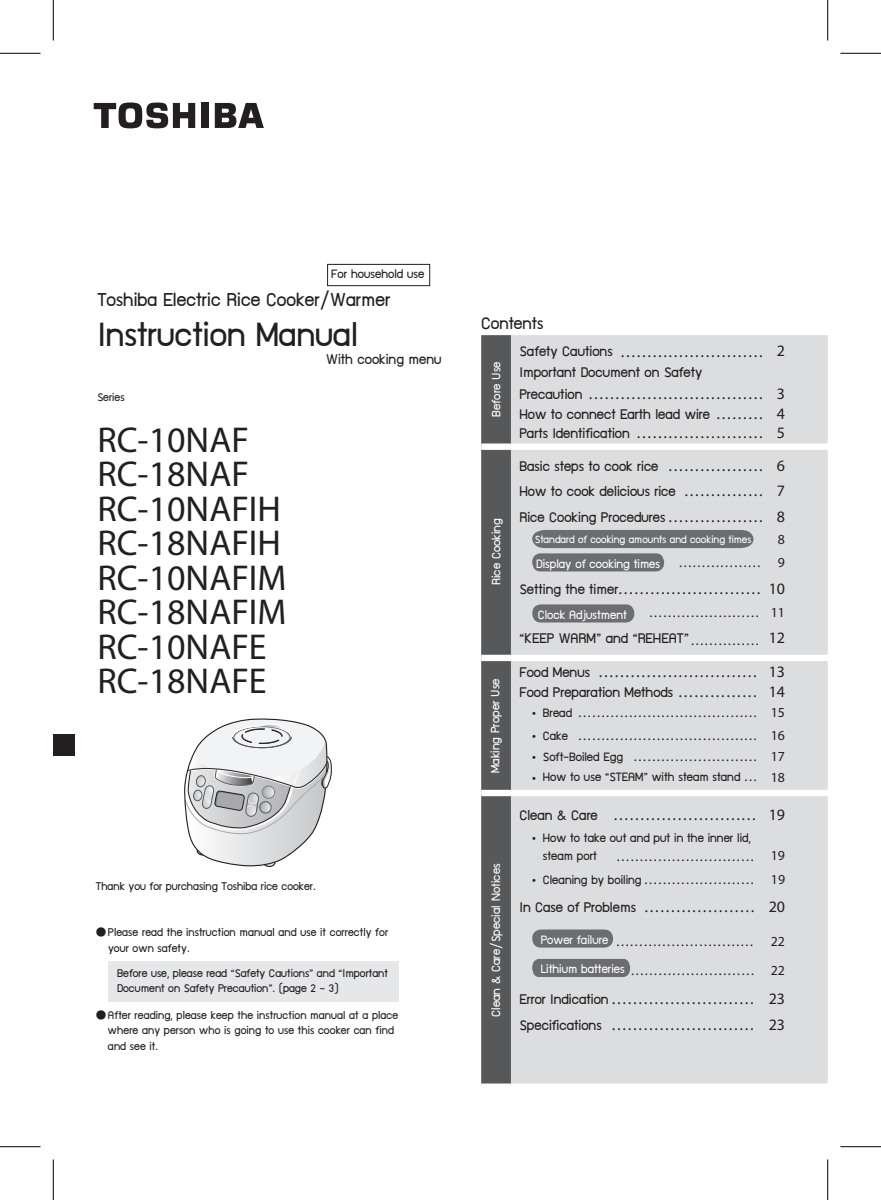
<style>
.page{position:relative;width:881px;height:1200px;background:#fff}
.page>*{position:absolute;margin:0;border:0;box-sizing:border-box;transform-origin:0 0}
.t1{font:38.25px "supermarket";color:#231f20}
.t2{font:36px/34.5px "Myriad Pro";color:#231f20}
.t3{font:21.3px "supermarket";color:#231f20}
.t4{font:19.2px "supermarket";color:#231f20}
.t5{font:15.9px/25.5px "supermarket";color:#231f20;text-align:justify}
.t6{font:15.9px/33.9px "Myriad Pro";color:#231f20;text-align:right}
.t7{font:13.8px/29.4px "Myriad Pro";color:#231f20}
.t8{font:13.8px/18px "supermarket";color:#231f20}
.t9{font:13.8px "supermarket";color:#fff}
.t10{font:12.75px/15.3px "supermarket";letter-spacing:.005em;color:#231f20}
.t11{font:12px "supermarket";color:#fff}
.s1{font-family:"Koz Min Pro";font-size:10.65px}
.s2{font-family:"supermarket"}
.s3{font-family:"Myriad Pro"}
.s4{font-family:"supermarket";color:#fafafa}
.s5{font-family:"supermarket";color:#fff}
</style>
<div class="page">
<div style="left:201px;top:103px;width:7px;height:25px;background:#231f20"></div>
<svg style="left:215px;top:103px;width:49px;height:25px"></svg>
<svg style="left:94px;top:102px;width:101px;height:27px"></svg>
<svg style="left:184px;top:718px;width:148px;height:149px"></svg>
<div style="left:327px;top:264px;width:103px;height:22px;border:1px solid #231f20"></div>
<div style="left:109px;top:961px;width:290px;height:40px;background:#e6e7e9"></div>
<svg style="left:481px;top:335px;width:30px;height:748px;background:#5c5d5e"></svg>
<div style="left:511px;top:335px;width:316px;height:748px;background:#dcdddf"></div>
<div style="left:481px;top:443px;width:30px;height:7px;background:#fff"></div>
<div style="left:511px;top:443px;width:316px;height:7px;background:#fff"></div>
<div style="left:481px;top:654px;width:30px;height:7px;background:#fff"></div>
<div style="left:511px;top:654px;width:316px;height:7px;background:#fff"></div>
<div style="left:481px;top:789px;width:30px;height:7px;background:#fff"></div>
<div style="left:511px;top:789px;width:316px;height:7px;background:#fff"></div>
<div style="left:532px;top:530px;width:221px;height:18px;background:#6c6d70"></div>
<div style="left:532px;top:553px;width:132px;height:18px;background:#6c6d70;border-radius:9px"></div>
<div style="left:532px;top:604px;width:102px;height:18px;background:#6c6d70;border-radius:9px"></div>
<div style="left:532px;top:929px;width:81px;height:18px;background:#6c6d70;border-radius:9px"></div>
<svg style="left:532px;top:958px;width:98px;height:18px;background:#747578"></svg>
<div style="left:53px;top:734px;width:22px;height:21px;background:#231f20"></div>
<hr style="left:0;top:53px;width:40px;height:1px;background:#000">
<hr style="left:840px;top:53px;width:40px;height:1px;background:#000">
<hr style="left:0;top:1146px;width:40px;height:1px;background:#000">
<hr style="left:840px;top:1146px;width:40px;height:1px;background:#000">
<hr style="left:53px;top:0;width:1px;height:41px;background:#000">
<hr style="left:53px;top:1159px;width:1px;height:40px;background:#000">
<hr style="left:827px;top:0;width:1px;height:41px;background:#000">
<hr style="left:827px;top:1159px;width:1px;height:40px;background:#000">
<p class="t8" style="left:331px;top:265px;width:94px">For household use</p>
<h3 class="t3" style="left:97px;top:284px;width:294px">Toshiba Electric Rice Cooker/Warmer</h3>
<h1 class="t1" style="left:97px;top:308px;width:262px">Instruction Manual</h1>
<p class="t5" style="left:326px;top:347px;width:117px">With cooking menu</p>
<p class="t10" style="left:97px;top:390px;width:29px">Series</p>
<h2 class="t2" style="left:97px;top:421px;width:191px">RC-10NAF<br>RC-18NAF<br>RC-10NAFIH<br>RC-18NAFIH<br>RC-10NAFIM<br>RC-18NAFIM<br>RC-10NAFE<br>RC-18NAFE</h2>
<p class="t10" style="left:96px;top:878px;width:221px">Thank you for purchasing Toshiba rice cooker.</p>
<p class="t10" style="left:108px;top:925px;width:281px;text-indent:-12px"><span class="s1">●</span>Please read the instruction manual and use it correctly for your own safety.</p>
<p class="t10" style="left:117px;top:965px;width:272px">Before use, please read “Safety Cautions” and “Important<br>Document on Safety Precaution”. (page 2 – 3)</p>
<p class="t10" style="left:108px;top:1007px;width:292px;text-indent:-12px"><span class="s1">●</span>After reading, please keep the instruction manual at a place where any person who is going to use this cooker can find and see it.</p>
<p class="t4" style="left:481px;top:309px;width:64px">Contents</p>
<p class="t9" style="left:487px;top:416px;width:57px;rotate:-90deg">Before Use</p>
<p class="t5" style="left:519px;top:339px;width:95px">Safety Cautions</p>
<p class="t6" style="left:776px;top:333px;width:10px">2</p>
<p class="t5" style="left:519px;top:360px;width:184px">Important Document on Safety</p>
<p class="t6" style="left:519px;top:376px;width:246px"><span class="s2">Precaution</span> ……………………………</p>
<p class="t6" style="left:776px;top:376px;width:10px">3</p>
<p class="t5" style="left:519px;top:421px;width:246px">Parts Identification <span class="s3">……………………</span></p>
<p class="t6" style="left:776px;top:415px;width:10px">5</p>
<p class="t5" style="left:519px;top:454px;width:267px">Basic steps to cook rice <span class="s3">……………… 6<br></span>How to cook delicious rice <span class="s3">…………… 7<br></span>Rice Cooking Procedures <span class="s3">……………… 8</span></p>
<p class="t6" style="left:620px;top:334px;width:145px">………………………</p>
<p class="t5" style="left:519px;top:401px;width:267px">How to connect Earth lead wire <span class="s3">……… 4</span></p>
<p class="t9" style="left:486px;top:585px;width:68px;rotate:-90deg">Rice Cooking</p>
<p class="t11" style="left:534px;top:531px;width:218px">Standard of cooking amounts and cooking times</p>
<p class="t7" style="left:777px;top:524px;width:9px">8</p>
<p class="t9" style="left:536px;top:554px;width:125px">Display of cooking times</p>
<p class="t7" style="left:678px;top:547px;width:108px">……………… 9</p>
<p class="t5" style="left:519px;top:577px;width:267px">Setting the timer<span class="s3">……………………… 10</span></p>
<p class="t9" style="left:537px;top:605px;width:91px">Clock Adjustment</p>
<p class="t7" style="left:648px;top:597px;width:138px">…………………… 11</p>
<p class="t5" style="left:519px;top:626px;width:171px">“KEEP WARM” and “REHEAT”</p>
<p class="t6" style="left:519px;top:620px;width:267px">12<br><span class="s2">Food Menus</span> ………………………… 13</p>
<p class="t5" style="left:519px;top:679px;width:267px">Food Preparation Methods <span class="s3">…………… 14</span></p>
<p class="t7" style="left:532px;top:697px;width:254px">• <span class="s2">Bread</span> ………………………………… 15</p>
<p class="t7" style="left:532px;top:720px;width:254px">• <span class="s2">Cake</span> ………………………………… 16</p>
<p class="t8" style="left:542px;top:747px;width:82px">Soft-Boiled Egg</p>
<p class="t7" style="left:532px;top:762px;width:5px">•</p>
<p class="t7" style="left:690px;top:625px;width:71px">……………</p>
<p class="t9" style="left:486px;top:773px;width:96px;rotate:-90deg">Making Proper Use</p>
<p class="t7" style="left:532px;top:741px;width:5px">•</p>
<p class="t7" style="left:770px;top:741px;width:16px">17</p>
<p class="t7" style="left:633px;top:741px;width:126px">………………………</p>
<p class="t8" style="left:542px;top:768px;width:216px">How to use “STEAM” with steam stand <span class="s3">…</span></p>
<p class="t7" style="left:770px;top:762px;width:16px">18</p>
<p class="t6" style="left:519px;top:797px;width:267px"><span class="s2">Clean &amp; Care</span> ……………………… 19</p>
<p class="t8" style="left:542px;top:829px;width:209px">How to take out and put in the inner lid, steam port</p>
<p class="t7" style="left:532px;top:822px;width:5px">•</p>
<p class="t7" style="left:770px;top:840px;width:16px">19</p>
<p class="t8" style="left:532px;top:871px;width:254px"><span class="s3">•</span> Cleaning by boiling <span class="s3">…………………… 19</span></p>
<p class="t5" style="left:519px;top:894px;width:267px">In Case of Problems <span class="s3">………………… 20</span></p>
<p class="t7" style="left:616px;top:841px;width:140px">…………………………</p>
<p class="t9" style="left:486px;top:1016px;width:155px;rotate:-90deg">Clean &amp; Care/Special Notices</p>
<p class="t7" style="left:540px;top:924px;width:246px"><span class="s4">Power failure</span> ………………………… 22<br><span class="s5">Lithium batteries</span> ……………………… 22</p>
<p class="t5" style="left:519px;top:987px;width:267px">Error Indication <span class="s3">……………………… 23<br></span>Specifications <span class="s3">……………………… 23</span></p>
</div>
